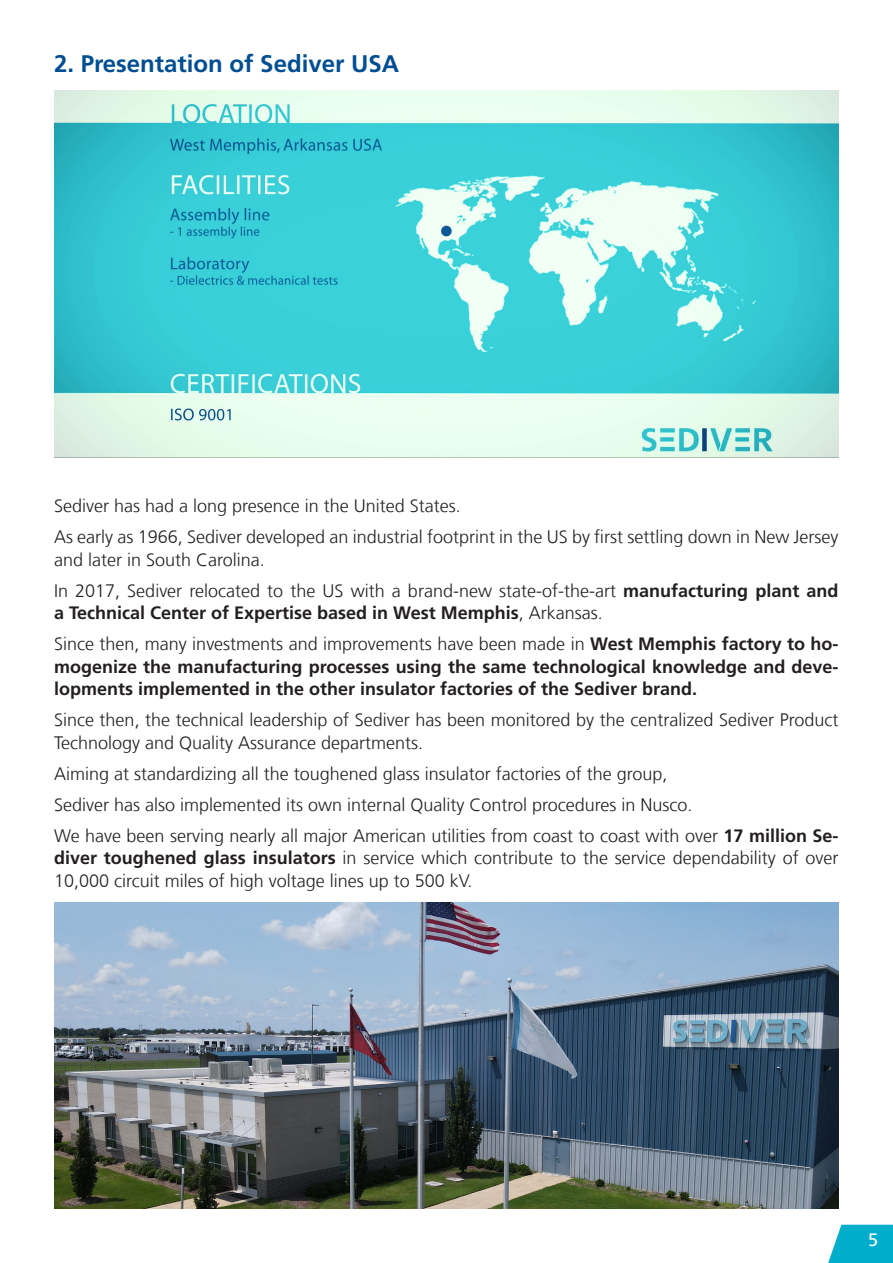
<style>
.page{position:relative;width:893px;height:1263px;background:#fff}
.page>*{position:absolute;margin:0;border:0;box-sizing:border-box;transform-origin:0 0}
.titre{font:700 24px "Frutiger LT Com";color:#004e92}
.t1{font:300 18px/22.5px "Frutiger LT Com";color:#231f20}
.t2{font:700 18px/22.5px "Frutiger LT Com";color:#231f20;text-align:justify}
.t3{font:18px "Frutiger LT Com";color:#fff}
.s1{font-weight:700}
.s2{font-weight:300}
</style>
<div class="page">
<svg style="left:828px;top:1225px;width:65px;height:38px;background:#1ab6d0"></svg>
<img style="left:54px;top:902px;width:785px;height:307px">
<img style="left:54px;top:91px;width:785px;height:366px">
<p class="titre" style="left:54px;top:50px;width:347px">2. Presentation of Sediver USA</p>
<p class="t1" style="left:54px;top:495px;width:408px">Sediver has had a long presence in the United States.</p>
<p class="t1" style="left:54px;top:526px;width:786px">As early as 1966, Sediver developed an industrial footprint in the US by first settling down in New Jersey and later in South Carolina.</p>
<p class="t1" style="left:54px;top:579px;width:786px">In 2017, Sediver relocated to the US with a brand-new state-of-the-art <span class="s1">manufacturing plant and a Technical Center of Expertise based in West Memphis</span>, Arkansas.</p>
<p class="t2" style="left:54px;top:633px;width:786px"><span class="s2">Since then, many investments and improvements have been made in</span> West Memphis factory to ho&shy;mogenize the manufacturing processes using the same technological knowledge and deve&shy;lopments implemented in the other insulator factories of the Sediver brand.</p>
<p class="t1" style="left:54px;top:709px;width:786px">Since then, the technical leadership of Sediver has been monitored by the centralized Sediver Product<br>Technology and Quality Assurance departments.</p>
<p class="t1" style="left:54px;top:762px;width:615px">Aiming at standardizing all the toughened glass insulator factories of the group,</p>
<p class="t1" style="left:54px;top:793px;width:640px">Sediver has also implemented its own internal Quality Control procedures in Nusco.</p>
<p class="t1" style="left:54px;top:824px;width:786px;text-align:justify">We have been serving nearly all major American utilities from coast to coast with over <span class="s1">17 million Se&shy;diver toughened glass insulators</span> in service which contribute to the service dependability of over 10,000 circuit miles of high voltage lines up to 500 kV.</p>
<p class="t3" style="left:868px;top:1229px;width:12px">5</p>
</div>
